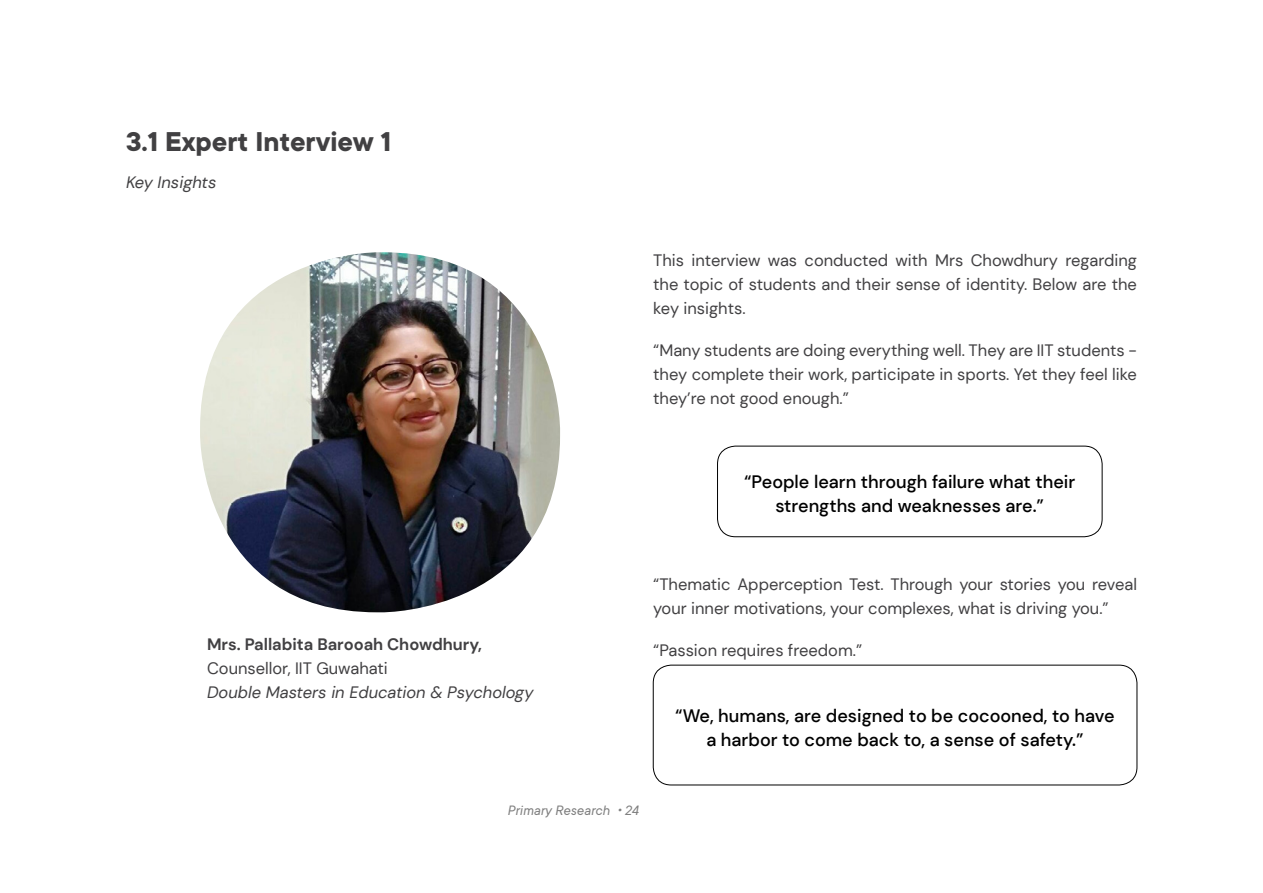
<style>
.page{position:relative;width:1263px;height:893px;background:#fff}
.page>*{position:absolute;margin:0;border:0;box-sizing:border-box;transform-origin:0 0}
.t1{font:700 30px "TT Commons";color:#414042}
.t2{font:500 18px/24px "DM Sans";color:#000;text-align:center}
.t3{font:16.5px/24px "DM Sans";color:#414042;text-align:justify}
.t4{font:italic 16.5px "DM Sans";color:#414042}
.t5{font:700 16.5px "DM Sans";color:#414042}
.t6{font:italic 15px "TT Commons";color:#808080}
</style>
<div class="page">
<img style="left:200px;top:252px;width:360px;height:360px">
<div style="left:717px;top:446px;width:385px;height:91px;border:1px solid #000;border-radius:18px"></div>
<div style="left:653px;top:665px;width:484px;height:120px;border:1px solid #000;border-radius:18px"></div>
<h1 class="t1" style="left:126px;top:121px;width:267px">3.1 Expert Interview 1</h1>
<p class="t4" style="left:126px;top:172px;width:92px">Key Insights</p>
<p class="t3" style="left:653px;top:248px;width:485px">This interview was conducted with Mrs Chowdhury regarding the topic of students and their sense of identity. Below are the key insights.</p>
<p class="t3" style="left:653px;top:338px;width:485px">“Many students are doing everything well. They are IIT students - they complete their work, participate in sports. Yet they feel like they’re not good enough.”</p>
<p class="t2" style="left:744px;top:470px;width:333px">“People learn through failure what their strengths and weaknesses are.”</p>
<p class="t3" style="left:653px;top:572px;width:485px">“Thematic Apperception Test. Through your stories you reveal your inner motivations, your complexes, what is driving you.”</p>
<p class="t5" style="left:207px;top:634px;width:276px">Mrs. Pallabita Barooah Chowdhury,</p>
<p class="t3" style="left:653px;top:638px;width:210px">“Passion requires freedom.”</p>
<p class="t3" style="left:207px;top:656px;width:182px">Counsellor, IIT Guwahati</p>
<p class="t4" style="left:207px;top:682px;width:328px">Double Masters in Education &amp; Psychology</p>
<p class="t6" style="left:507px;top:800px;width:133px">Primary Research • 24</p>
<p class="t2" style="left:675px;top:704px;width:441px">“We, humans, are designed to be cocooned, to have a harbor to come back to, a sense of safety.”</p>
</div>
